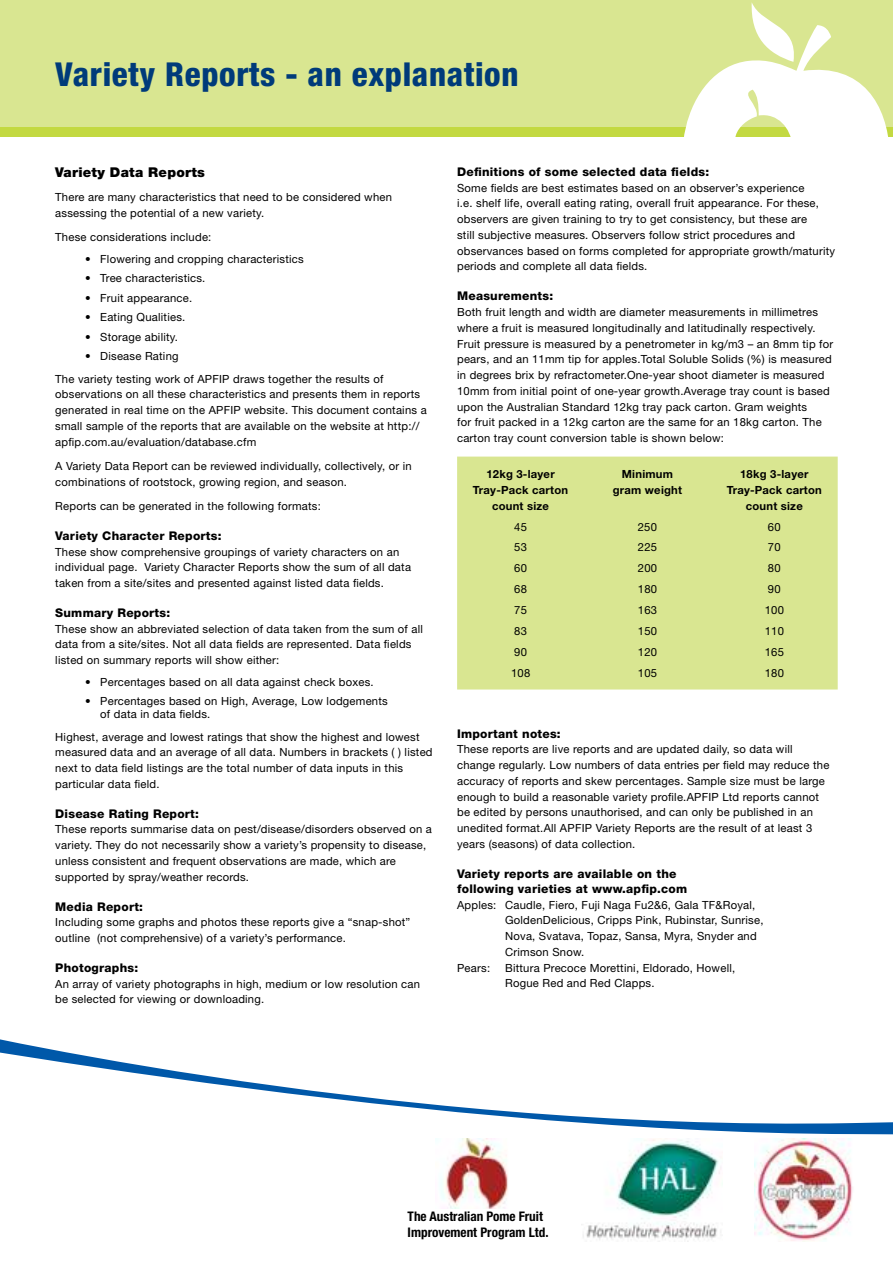
<style>
.page{position:relative;width:893px;height:1263px;background:#fff}
.page>*{position:absolute;margin:0;border:0;box-sizing:border-box;transform-origin:0 0}
.t1{font:800 condensed 33px "Helvetica Neue";letter-spacing:.02em;color:#003b7a}
.t2{font:900 13.5px "Helvetica Neue CE";letter-spacing:.02em;color:#000}
.t3{font:700 condensed 13.2px/15.9px "Helvetica Neue";color:#000}
.t4{font:800 12px/15px "Helvetica Neue CE";letter-spacing:.02em;color:#000}
.t5{font:11.25px/15.8px "Helvetica Neue";letter-spacing:.02em;color:#000}
.t6{font:700 11.25px/15.8px "Helvetica Neue";letter-spacing:.02em;color:#000;text-align:center}
</style>
<div class="page">
<div style="left:0;top:0;width:893px;height:137px;background:#c3d941"></div>
<div style="left:0;top:0;width:893px;height:126px;background:#d9e691"></div>
<svg style="left:751px;top:2px;width:25px;height:23px"></svg>
<svg style="left:659px;top:25px;width:233px;height:112px"></svg>
<svg style="left:0;top:1039px;width:893px;height:196px"></svg>
<img style="left:581px;top:1138px;width:141px;height:104px">
<img style="left:755px;top:1138px;width:100px;height:104px">
<img style="left:436px;top:1138px;width:83px;height:70px">
<div style="left:457px;top:457px;width:381px;height:232px;background:#d9e691"></div>
<h1 class="t1" style="left:55px;top:54px;width:465px">Variety Reports - an explanation</h1>
<p class="t2" style="left:55px;top:164px;width:151px">Variety Data Reports</p>
<p class="t5" style="left:55px;top:189px;width:338px">There are many characteristics that need to be considered when assessing the potential of a new variety.</p>
<p class="t5" style="left:55px;top:229px;width:158px">These considerations include:</p>
<p class="t5" style="left:85px;top:251px;width:220px">• Flowering and cropping characteristics</p>
<p class="t5" style="left:85px;top:270px;width:122px">• Tree characteristics.</p>
<p class="t5" style="left:85px;top:290px;width:108px">• Fruit appearance.</p>
<p class="t5" style="left:85px;top:309px;width:102px">• Eating Qualities.</p>
<p class="t5" style="left:85px;top:329px;width:94px">• Storage ability.</p>
<p class="t5" style="left:55px;top:345px;width:330px;line-height:22.2px;text-indent:30px">• Disease Rating<br>The variety testing work of APFIP draws together the results of</p>
<p class="t5" style="left:55px;top:386px;width:373px">observations on all these characteristics and presents them in reports generated in real time on the APFIP website. This document contains a small sample of the reports that are available on the website at http:// apfip.com.au/evaluation/database.cfm</p>
<p class="t5" style="left:55px;top:458px;width:358px">A Variety Data Report can be reviewed individually, collectively, or in combinations of rootstock, growing region, and season.</p>
<p class="t5" style="left:55px;top:498px;width:267px">Reports can be generated in the following formats:</p>
<p class="t4" style="left:55px;top:528px;width:168px">Variety Character Reports:</p>
<p class="t5" style="left:55px;top:543px;width:357px">These show comprehensive groupings of variety characters on an individual page. Variety Character Reports show the sum of all data taken from a site/sites and presented against listed data fields.</p>
<p class="t4" style="left:55px;top:605px;width:116px">Summary Reports:</p>
<p class="t5" style="left:55px;top:621px;width:369px">These show an abbreviated selection of data taken from the sum of all data from a site/sites. Not all data fields are represented. Data fields listed on summary reports will show either:</p>
<p class="t5" style="left:85px;top:674px;width:290px">• Percentages based on all data against check boxes.</p>
<p class="t5" style="left:100px;top:694px;width:289px;line-height:13.2px;text-indent:-15px">• Percentages based on High, Average, Low lodgements of data in data fields.</p>
<p class="t5" style="left:55px;top:728px;width:379px">Highest, average and lowest ratings that show the highest and lowest measured data and an average of all data. Numbers in brackets ( ) listed next to data field listings are the total number of data inputs in this particular data field.</p>
<p class="t4" style="left:55px;top:806px;width:145px">Disease Rating Report:</p>
<p class="t5" style="left:55px;top:821px;width:378px">These reports summarise data on pest/disease/disorders observed on a variety. They do not necessarily show a variety’s propensity to disease, unless consistent and frequent observations are made, which are supported by spray/weather records.</p>
<p class="t4" style="left:55px;top:899px;width:89px">Media Report:</p>
<p class="t5" style="left:55px;top:914px;width:357px">Including some graphs and photos these reports give a “snap-shot” outline (not comprehensive) of a variety’s performance.</p>
<p class="t4" style="left:55px;top:960px;width:84px">Photographs:</p>
<p class="t5" style="left:55px;top:976px;width:366px">An array of variety photographs in high, medium or low resolution can be selected for viewing or downloading.</p>
<p class="t4" style="left:457px;top:164px;width:254px">Definitions of some selected data fields:</p>
<p class="t5" style="left:457px;top:180px;width:380px">Some fields are best estimates based on an observer’s experience<br>i.e. shelf life, overall eating rating, overall fruit appearance. For these, observers are given training to try to get consistency, but these are<br>still subjective measures. Observers follow strict procedures and observances based on forms completed for appropriate growth/maturity periods and complete all data fields.</p>
<p class="t4" style="left:457px;top:289px;width:98px">Measurements:</p>
<p class="t5" style="left:457px;top:304px;width:378px">Both fruit length and width are diameter measurements in millimetres where a fruit is measured longitudinally and latitudinally respectively.<br>Fruit pressure is measured by a penetrometer in kg/m3 – an 8mm tip for pears, and an 11mm tip for apples.Total Soluble Solids (%) is measured in degrees brix by refractometer.One-year shoot diameter is measured 10mm from initial point of one-year growth.Average tray count is based upon the Australian Standard 12kg tray pack carton. Gram weights<br>for fruit packed in a 12kg carton are the same for an 18kg carton. The carton tray count conversion table is shown below:</p>
<p class="t6" style="left:473px;top:466px;width:97px">12kg 3-layer<br>Tray-Pack carton count size</p>
<p class="t6" style="left:613px;top:466px;width:71px">Minimum gram weight</p>
<p class="t6" style="left:727px;top:466px;width:97px">18kg 3-layer<br>Tray-Pack carton count size</p>
<p class="t5" style="left:514px;top:518px;width:14px">45</p>
<p class="t5" style="left:638px;top:518px;width:21px">250</p>
<p class="t5" style="left:768px;top:518px;width:14px">60</p>
<p class="t5" style="left:514px;top:539px;width:14px">53</p>
<p class="t5" style="left:638px;top:539px;width:21px">225</p>
<p class="t5" style="left:768px;top:539px;width:14px">70</p>
<p class="t5" style="left:514px;top:560px;width:14px">60</p>
<p class="t5" style="left:638px;top:560px;width:21px">200</p>
<p class="t5" style="left:768px;top:560px;width:14px">80</p>
<p class="t5" style="left:514px;top:581px;width:14px">68</p>
<p class="t5" style="left:638px;top:581px;width:21px">180</p>
<p class="t5" style="left:768px;top:581px;width:14px">90</p>
<p class="t5" style="left:514px;top:602px;width:14px">75</p>
<p class="t5" style="left:638px;top:602px;width:21px">163</p>
<p class="t5" style="left:765px;top:602px;width:21px">100</p>
<p class="t5" style="left:514px;top:623px;width:14px">83</p>
<p class="t5" style="left:638px;top:623px;width:21px">150</p>
<p class="t5" style="left:765px;top:623px;width:21px">110</p>
<p class="t5" style="left:514px;top:644px;width:14px">90</p>
<p class="t5" style="left:638px;top:644px;width:21px">120</p>
<p class="t5" style="left:765px;top:644px;width:21px">165</p>
<p class="t5" style="left:511px;top:665px;width:21px">108</p>
<p class="t5" style="left:638px;top:665px;width:21px">105</p>
<p class="t5" style="left:765px;top:665px;width:21px">180</p>
<p class="t4" style="left:457px;top:726px;width:105px">Important notes:</p>
<p class="t5" style="left:457px;top:741px;width:374px">These reports are live reports and are updated daily, so data will change regularly. Low numbers of data entries per field may reduce the accuracy of reports and skew percentages. Sample size must be large enough to build a reasonable variety profile.APFIP Ltd reports cannot be edited by persons unauthorised, and can only be published in an unedited format.All APFIP Variety Reports are the result of at least 3 years (seasons) of data collection.</p>
<p class="t4" style="left:457px;top:866px;width:232px">Variety reports are available on the following varieties at www.apfip.com</p>
<p class="t5" style="left:457px;top:896px;width:300px">Apples: Caudle, Fiero, Fuji Naga Fu2&amp;6, Gala TF&amp;Royal,</p>
<p class="t5" style="left:505px;top:912px;width:260px">GoldenDelicious, Cripps Pink, Rubinstar, Sunrise,</p>
<p class="t5" style="left:505px;top:928px;width:253px">Nova, Svatava, Topaz, Sansa, Myra, Snyder and</p>
<p class="t5" style="left:505px;top:944px;width:81px">Crimson Snow.</p>
<p class="t5" style="left:457px;top:959px;width:34px">Pears:</p>
<p class="t5" style="left:505px;top:959px;width:232px">Bittura Precoce Morettini, Eldorado, Howell,<br>Rogue Red and Red Clapps.</p>
<p class="t3" style="left:408px;top:1208px;width:142px">The Australian Pome Fruit<br>Improvement Program Ltd.</p>
</div>
